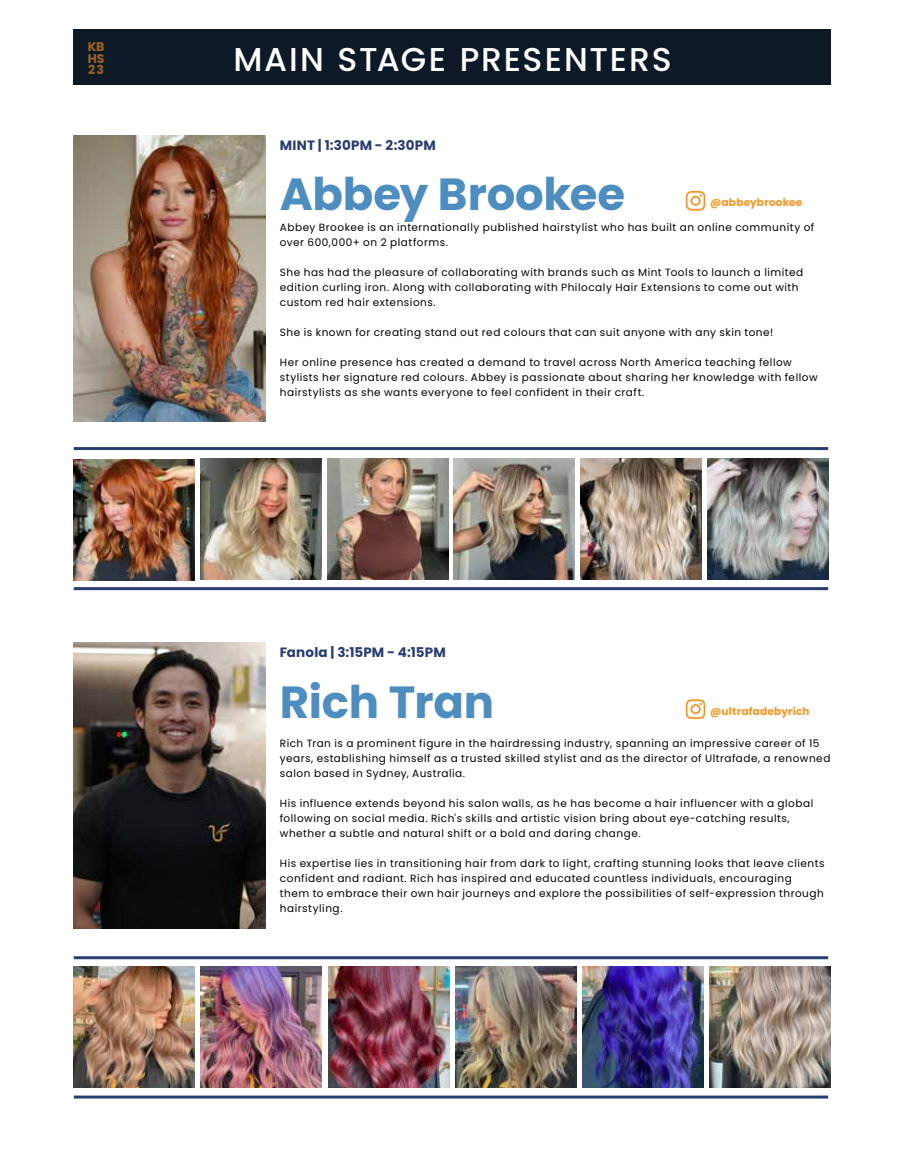
<style>
.page{position:relative;width:905px;height:1161px;background:#fff}
.page>*{position:absolute;margin:0;border:0;box-sizing:border-box;transform-origin:0 0}
.t1{font:700 45px "Poppins";letter-spacing:-.005em;color:#4d8dbf}
.t2{font:500 33px "Poppins";letter-spacing:.055em;color:#fff}
.t3{font:700 13.5px "Poppins";letter-spacing:.01em;color:#283d70}
.t4{font:700 12.6px/11.1px "Poppins";color:#f89521;text-align:justify}
.t5{font:10.5px/15px "Poppins";letter-spacing:.05em;color:#000}
.t6{font:700 10.5px "Poppins";letter-spacing:.02em;color:#f89521}
</style>
<div class="page">
<div style="left:74px;top:30px;width:757px;height:55px;background:#0e1928"></div>
<img style="left:74px;top:643px;width:191px;height:286px">
<hr style="left:74px;top:956px;width:754px;height:3px;background:#283d70">
<hr style="left:74px;top:1096px;width:754px;height:3px;background:#283d70">
<img style="left:74px;top:967px;width:121px;height:121px">
<img style="left:328px;top:967px;width:121px;height:121px">
<img style="left:582px;top:967px;width:121px;height:121px">
<img style="left:201px;top:967px;width:121px;height:121px">
<img style="left:455px;top:967px;width:121px;height:121px">
<img style="left:709px;top:967px;width:121px;height:121px">
<svg style="left:685px;top:699px;width:20px;height:20px"></svg>
<img style="left:74px;top:460px;width:121px;height:121px">
<img style="left:74px;top:136px;width:191px;height:285px">
<img style="left:327px;top:458px;width:121px;height:121px">
<img style="left:580px;top:458px;width:121px;height:121px">
<img style="left:200px;top:458px;width:121px;height:121px">
<img style="left:454px;top:458px;width:121px;height:121px">
<img style="left:707px;top:458px;width:121px;height:121px">
<hr style="left:74px;top:447px;width:754px;height:3px;background:#283d70">
<hr style="left:74px;top:587px;width:754px;height:3px;background:#283d70">
<svg style="left:685px;top:191px;width:20px;height:20px"></svg>
<p class="t4" style="left:87px;top:42px;width:19px">KB HS 23</p>
<h2 class="t2" style="left:233px;top:40px;width:440px">MAIN STAGE PRESENTERS</h2>
<p class="t3" style="left:280px;top:137px;width:157px">MINT | 1:30PM - 2:30PM</p>
<h1 class="t1" style="left:280px;top:168px;width:347px">Abbey Brookee</h1>
<p class="t6" style="left:710px;top:197px;width:94px">@abbeybrookee</p>
<p class="t5" style="left:280px;top:220px;width:536px">Abbey Brookee is an internationally published hairstylist who has built an online community of over 600,000+ on 2 platforms.</p>
<p class="t5" style="left:280px;top:265px;width:525px">She has had the pleasure of collaborating with brands such as Mint Tools to launch a limited edition curling iron. Along with collaborating with Philocaly Hair Extensions to come out with custom red hair extensions.</p>
<p class="t5" style="left:280px;top:325px;width:495px">She is known for creating stand out red colours that can suit anyone with any skin tone!</p>
<p class="t5" style="left:280px;top:355px;width:539px">Her online presence has created a demand to travel across North America teaching fellow stylists her signature red colours. Abbey is passionate about sharing her knowledge with fellow hairstylists as she wants everyone to feel confident in their craft.</p>
<p class="t3" style="left:280px;top:644px;width:167px">Fanola | 3:15PM - 4:15PM</p>
<h1 class="t1" style="left:280px;top:676px;width:216px">Rich Tran</h1>
<p class="t6" style="left:710px;top:705px;width:101px">@ultrafadebyrich</p>
<p class="t5" style="left:280px;top:736px;width:552px">Rich Tran is a prominent figure in the hairdressing industry, spanning an impressive career of 15 years, establishing himself as a trusted skilled stylist and as the director of Ultrafade, a renowned salon based in Sydney, Australia.</p>
<p class="t5" style="left:280px;top:796px;width:535px">His influence extends beyond his salon walls, as he has become a hair influencer with a global following on social media. Rich's skills and artistic vision bring about eye-catching results, whether a subtle and natural shift or a bold and daring change.</p>
<p class="t5" style="left:280px;top:856px;width:546px">His expertise lies in transitioning hair from dark to light, crafting stunning looks that leave clients confident and radiant. Rich has inspired and educated countless individuals, encouraging<br>them to embrace their own hair journeys and explore the possibilities of self-expression through hairstyling.</p>
</div>
